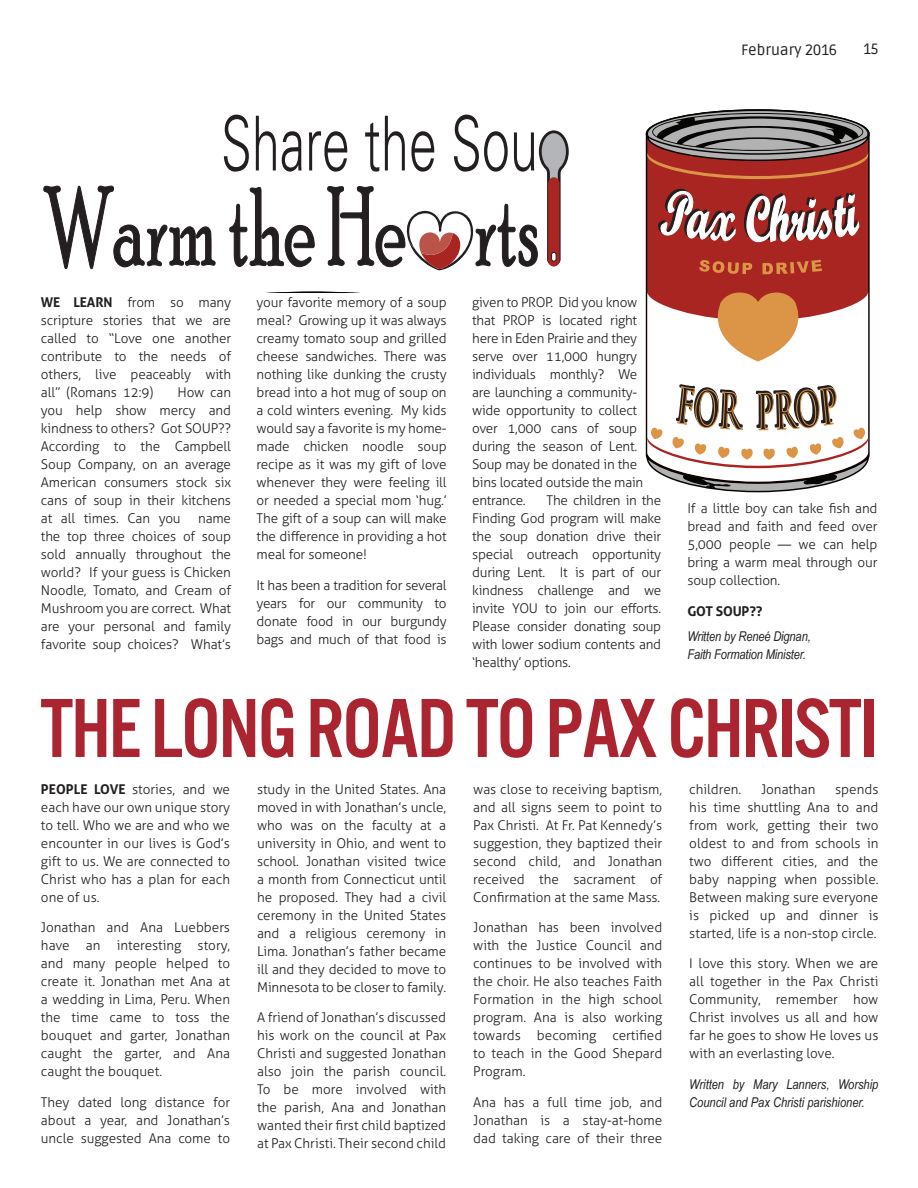
<style>
.page{position:relative;width:918px;height:1188px;background:#fff}
.page>*{position:absolute;margin:0;border:0;box-sizing:border-box;transform-origin:0 0}
.t1{font:111.15px "Poor Richard";color:#231f20;scale:.64 1}
.Head_Medium{font:87px "U.S.101";letter-spacing:-.02em;color:#ab2531}
.t2{font:300 75.75px "Univers";color:#231f20;scale:.67 1}
.t3{font:15px "Ruda";color:#231f20}
.body_text{font:300 13.5px/18px "Aller";letter-spacing:-.01em;color:#231f20;text-align:justify}
.body_text-2{font:italic 13.5px/18px "Arial Narrow";color:#231f20}
.body_text-3{font:700 13.5px "Aller";letter-spacing:-.01em;color:#231f20}
.s1{font-weight:700}
</style>
<div class="page">
<svg style="left:646px;top:109px;width:224px;height:384px"></svg>
<svg style="left:43px;top:130px;width:526px;height:163px"></svg>
<p class="t2" style="left:221px;top:98px;width:475px">Share the Sou</p>
<p class="t1" style="left:45px;top:163px;width:774px">Warm the He rts</p>
<p class="t3" style="left:741px;top:41px;width:97px">February 2016</p>
<p class="t3" style="left:863px;top:41px;width:17px">15</p>
<p class="body_text" style="left:41px;top:294px;width:192px"><span class="s1">WE LEARN</span> from so many scripture stories that we are called to “Love one another contribute to the needs of others, live peaceably with all” (Romans 12:9)</p>
<p class="body_text" style="left:41px;top:384px;width:192px;text-indent:137px">How can you help show mercy and kindness to others? Got SOUP??<br>According to the Campbell Soup Company, on an average American consumers stock six cans of soup in their kitchens at all times. Can you</p>
<p class="body_text" style="left:41px;top:510px;width:192px;text-indent:157px">name the top three choices of soup sold annually throughout the world? If your guess is Chicken Noodle, Tomato, and Cream of Mushroom you are correct. What are your personal and family favorite soup choices? What’s</p>
<p class="body_text" style="left:257px;top:294px;width:192px">your favorite memory of a soup meal? Growing up it was always creamy tomato soup and grilled cheese sandwiches. There was nothing like dunking the crusty bread into a hot mug of soup on a cold winters evening. My kids would say a favorite is my home&shy;made chicken noodle soup recipe as it was my gift of love whenever they were feeling ill or needed a special mom ‘hug.’ The gift of a soup can will make the difference in providing a hot meal for someone!</p>
<p class="body_text" style="left:257px;top:576px;width:192px">It has been a tradition for several years for our community to donate food in our burgundy bags and much of that food is</p>
<p class="body_text" style="left:472px;top:294px;width:173px;text-align:left">given to PROP. Did you know that PROP is located right here in Eden Prairie and they serve over 11,000 hungry individuals monthly? We are launching a community&shy;wide opportunity to collect over 1,000 cans of soup during the season of Lent.<br>Soup may be donated in the bins located outside the main entrance.</p>
<p class="body_text" style="left:472px;top:492px;width:191px;text-indent:74px">The children in the Finding God program will make the soup donation drive their special outreach opportunity during Lent. It is part of our kindness challenge and we invite YOU to join our efforts.<br>Please consider donating soup with lower sodium contents and ‘healthy’ options.</p>
<p class="body_text" style="left:687px;top:499px;width:192px">If a little boy can take fish and bread and faith and feed over 5,000 people — we can help bring a warm meal through our soup collection.</p>
<p class="body_text-3" style="left:687px;top:603px;width:77px">GOT SOUP??</p>
<p class="body_text-2" style="left:687px;top:627px;width:125px">Written by Reneé Dignan,<br>Faith Formation Minister.</p>
<p class="Head_Medium" style="left:40px;top:682px;width:839px">THE LONG ROAD TO PAX CHRISTI</p>
<p class="body_text" style="left:41px;top:780px;width:191px"><span class="s1">PEOPLE LOVE</span> stories, and we each have our own unique story to tell. Who we are and who we encounter in our lives is God’s gift to us. We are connected to Christ who has a plan for each one of us.</p>
<p class="body_text" style="left:41px;top:919px;width:191px">Jonathan and Ana Luebbers have an interesting story, and many people helped to create it. Jonathan met Ana at a wedding in Lima, Peru. When the time came to toss the bouquet and garter, Jonathan caught the garter, and Ana caught the bouquet.</p>
<p class="body_text" style="left:41px;top:1093px;width:191px">They dated long distance for about a year, and Jonathan’s uncle suggested Ana come to</p>
<p class="body_text" style="left:257px;top:780px;width:191px">study in the United States. Ana moved in with Jonathan’s uncle, who was on the faculty at a university in Ohio, and went to school. Jonathan visited twice a month from Connecticut until he proposed. They had a civil ceremony in the United States and a religious ceremony in Lima. Jonathan’s father became ill and they decided to move to Minnesota to be closer to family.</p>
<p class="body_text" style="left:257px;top:1009px;width:191px">A friend of Jonathan’s discussed his work on the council at Pax Christi and suggested Jonathan also join the parish council.<br>To be more involved with the parish, Ana and Jonathan wanted their first child baptized at Pax Christi. Their second child</p>
<p class="body_text" style="left:473px;top:780px;width:191px">was close to receiving baptism, and all signs seem to point to Pax Christi. At Fr. Pat Kennedy’s suggestion, they baptized their second child, and Jonathan received the sacrament of Confirmation at the same Mass.</p>
<p class="body_text" style="left:473px;top:919px;width:191px">Jonathan has been involved with the Justice Council and continues to be involved with the choir. He also teaches Faith Formation in the high school program. Ana is also working towards becoming certified to teach in the Good Shepard Program.</p>
<p class="body_text" style="left:473px;top:1093px;width:191px">Ana has a full time job, and Jonathan is a stay-at-home dad taking care of their three</p>
<p class="body_text" style="left:689px;top:780px;width:191px;text-indent:146px">spends his time shuttling Ana to and from work, getting their two oldest to and from schools in two different cities, and the baby napping when possible.<br>Between making sure everyone is picked up and dinner is started, life is a non-stop circle.</p>
<p class="body_text" style="left:689px;top:955px;width:191px">I love this story. When we are all together in the Pax Christi Community, remember how Christ involves us all and how far he goes to show He loves us with an everlasting love.</p>
<p class="body_text-2" style="left:689px;top:1075px;width:191px">Written by Mary Lanners, Worship<br>Council and Pax Christi parishioner.</p>
<p class="body_text" style="left:689px;top:780px;width:54px">children.</p>
<p class="body_text" style="left:761px;top:780px;width:56px">Jonathan</p>
</div>
